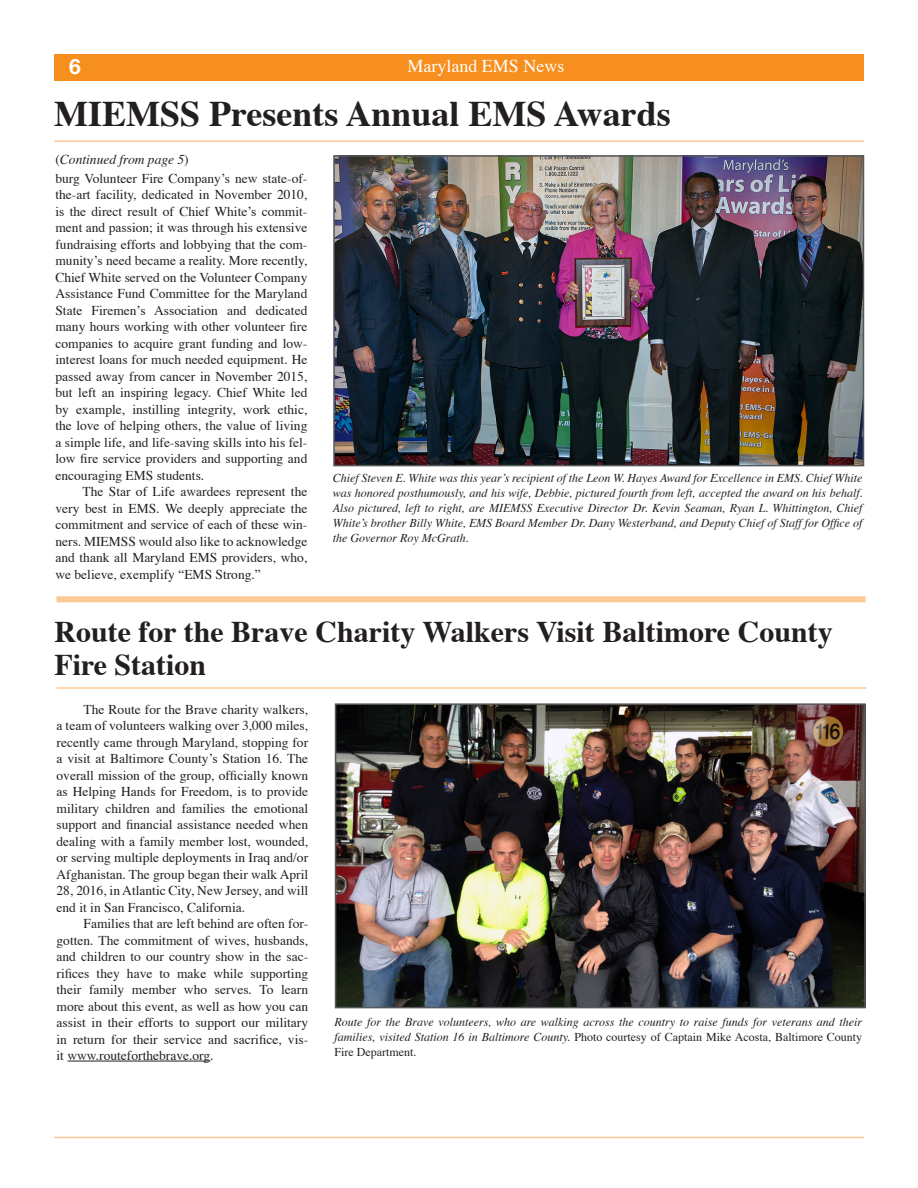
<style>
.page{position:relative;width:918px;height:1188px;background:#fff}
.page>*{position:absolute;margin:0;border:0;box-sizing:border-box;transform-origin:0 0}
.t1{font:700 36px "Times";color:#231f20}
.Header2{font:700 30px/33px "Times";color:#231f20}
.t2{font:700 21px "Helvetica Neue";color:#fff}
.t3{font:18px "Times";color:#fff}
.Body_Copy{font:13.5px/16.5px "Times";color:#231f20;text-align:justify}
.Body_Copy-2{font:italic 13.5px "Times";color:#231f20}
.Captions{font:italic 12px/15px "Times";color:#231f20;text-align:justify}
.s1{font-style:normal}
</style>
<div class="page">
<div style="left:54px;top:54px;width:810px;height:27px;background:#f68f1e"></div>
<hr style="left:54px;top:1137px;width:810px;height:1px;background:#fcc992">
<div style="left:56px;top:596px;width:809px;height:6px;background:#fcc992"></div>
<hr style="left:54px;top:141px;width:810px;height:1px;background:#fcc992">
<hr style="left:57px;top:687px;width:810px;height:2px;background:#fcc992">
<hr style="left:67px;top:1061px;width:143px;height:1px;background:#231f20">
<img style="left:336px;top:158px;width:525px;height:305px">
<div style="left:333px;top:155px;width:531px;height:311px;border:2px solid #57585a"></div>
<img style="left:338px;top:706px;width:525px;height:299px">
<div style="left:335px;top:703px;width:531px;height:305px;border:2px solid #57585a"></div>
<h3 class="t2" style="left:69px;top:54px;width:13px">6</h3>
<h3 class="t3" style="left:408px;top:55px;width:158px">Maryland EMS News</h3>
<p class="t1" style="left:54px;top:89px;width:618px">MIEMSS Presents Annual EMS Awards</p>
<p class="Body_Copy-2" style="left:55px;top:151px;width:135px"><span class="s1">(</span>Continued from page 5<span class="s1">)</span></p>
<p class="Body_Copy" style="left:55px;top:171px;width:254px">burg Volunteer Fire Company’s new state-of&shy;the-art facility, dedicated in November 2010, is the direct result of Chief White’s commit&shy;ment and passion; it was through his extensive fundraising efforts and lobbying that the com&shy;munity’s need became a reality. More recently, Chief White served on the Volunteer Company Assistance Fund Committee for the Maryland State Firemen’s Association and dedicated many hours working with other volunteer fire companies to acquire grant funding and low&shy;interest loans for much needed equipment. He passed away from cancer in November 2015, but left an inspiring legacy. Chief White led by example, instilling integrity, work ethic, the love of helping others, the value of living a simple life, and life-saving skills into his fel&shy;low fire service providers and supporting and encouraging EMS students.</p>
<p class="Body_Copy" style="left:55px;top:484px;width:254px;text-indent:27px">The Star of Life awardees represent the very best in EMS. We deeply appreciate the commitment and service of each of these win&shy;ners. MIEMSS would also like to acknowledge and thank all Maryland EMS providers, who, we believe, exemplify “EMS Strong.”</p>
<p class="Captions" style="left:333px;top:472px;width:531px">Chief Steven E. White was this year’s recipient of the Leon W. Hayes Award for Excellence in EMS. Chief White was honored posthumously, and his wife, Debbie, pictured fourth from left, accepted the award on his behalf.<br>Also pictured, left to right, are MIEMSS Executive Director Dr. Kevin Seaman, Ryan L. Whittington, Chief White’s brother Billy White, EMS Board Member Dr. Dany Westerband, and Deputy Chief of Staff for Office of the Governor Roy McGrath.</p>
<p class="Header2" style="left:54px;top:616px;width:780px">Route for the Brave Charity Walkers Visit Baltimore County<br>Fire Station</p>
<p class="Body_Copy" style="left:57px;top:702px;width:253px;text-indent:27px">The Route for the Brave charity walkers, a team of volunteers walking over 3,000 miles, recently came through Maryland, stopping for a visit at Baltimore County’s Station 16. The overall mission of the group, officially known as Helping Hands for Freedom, is to provide military children and families the emotional support and financial assistance needed when dealing with a family member lost, wounded, or serving multiple deployments in Iraq and/or Afghanistan. The group began their walk April 28, 2016, in Atlantic City, New Jersey, and will end it in San Francisco, California.</p>
<p class="Body_Copy" style="left:57px;top:916px;width:253px;text-indent:27px">Families that are left behind are often for&shy;gotten. The commitment of wives, husbands, and children to our country show in the sac&shy;rifices they have to make while supporting their family member who serves. To learn more about this event, as well as how you can assist in their efforts to support our military in return for their service and sacrifice, vis&shy;it www.routeforthebrave.org.</p>
<p class="Captions" style="left:334px;top:1015px;width:529px">Route for the Brave volunteers, who are walking across the country to raise funds for veterans and their families, visited Station 16 in Baltimore County. <span class="s1">Photo courtesy of Captain Mike Acosta, Baltimore County Fire Department.</span></p>
</div>
